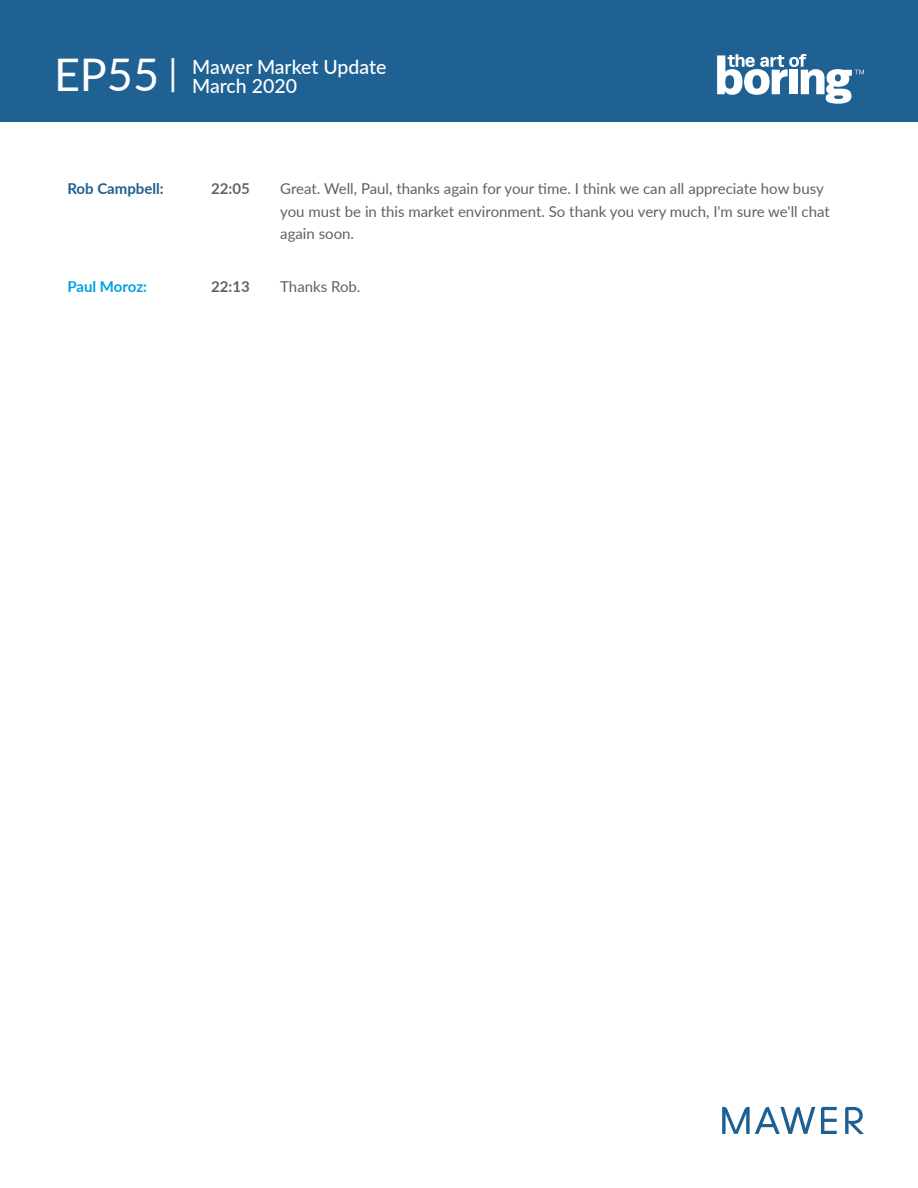
<style>
.page{position:relative;width:918px;height:1188px;background:#fff}
.page>*{position:absolute;margin:0;border:0;box-sizing:border-box;transform-origin:0 0}
.t1{font:500 19.5px/19.5px "Lato";letter-spacing:-.005em;color:#fff}
.t2{font:15px/22.5px "Lato";color:#616163}
.t3{font:700 15px "Lato";color:#1f6092}
.t4{font:700 15px "Lato";color:#606366}
.t5{font:700 15px "Lato";letter-spacing:-.01em;color:#00a3e0}
.s1{font-weight:400;font-size:45px}
.s2{font-weight:400;font-size:36px}
</style>
<div class="page">
<div style="left:0;top:0;width:918px;height:122px;background:#1f6193"></div>
<svg style="left:717px;top:54px;width:147px;height:50px"></svg>
<svg style="left:845px;top:1107px;width:19px;height:27px"></svg>
<svg style="left:821px;top:1107px;width:16px;height:27px"></svg>
<svg style="left:722px;top:1107px;width:93px;height:27px"></svg>
<h1 class="t1" style="left:192px;top:56px;width:196px;text-indent:-138px"><span class="s1">EP55</span> <span class="s2">|</span> Mawer Market Update<br>March 2020</h1>
<p class="t3" style="left:68px;top:178px;width:98px">Rob Campbell:</p>
<p class="t4" style="left:211px;top:178px;width:40px">22:05</p>
<p class="t2" style="left:280px;top:177px;width:551px">Great. Well, Paul, thanks again for your time. I think we can all appreciate how busy you must be in this market environment. So thank you very much, I'm sure we'll chat again soon.</p>
<p class="t5" style="left:68px;top:275px;width:81px">Paul Moroz:</p>
<p class="t4" style="left:211px;top:275px;width:40px">22:13</p>
<p class="t2" style="left:280px;top:275px;width:82px">Thanks Rob.</p>
</div>
